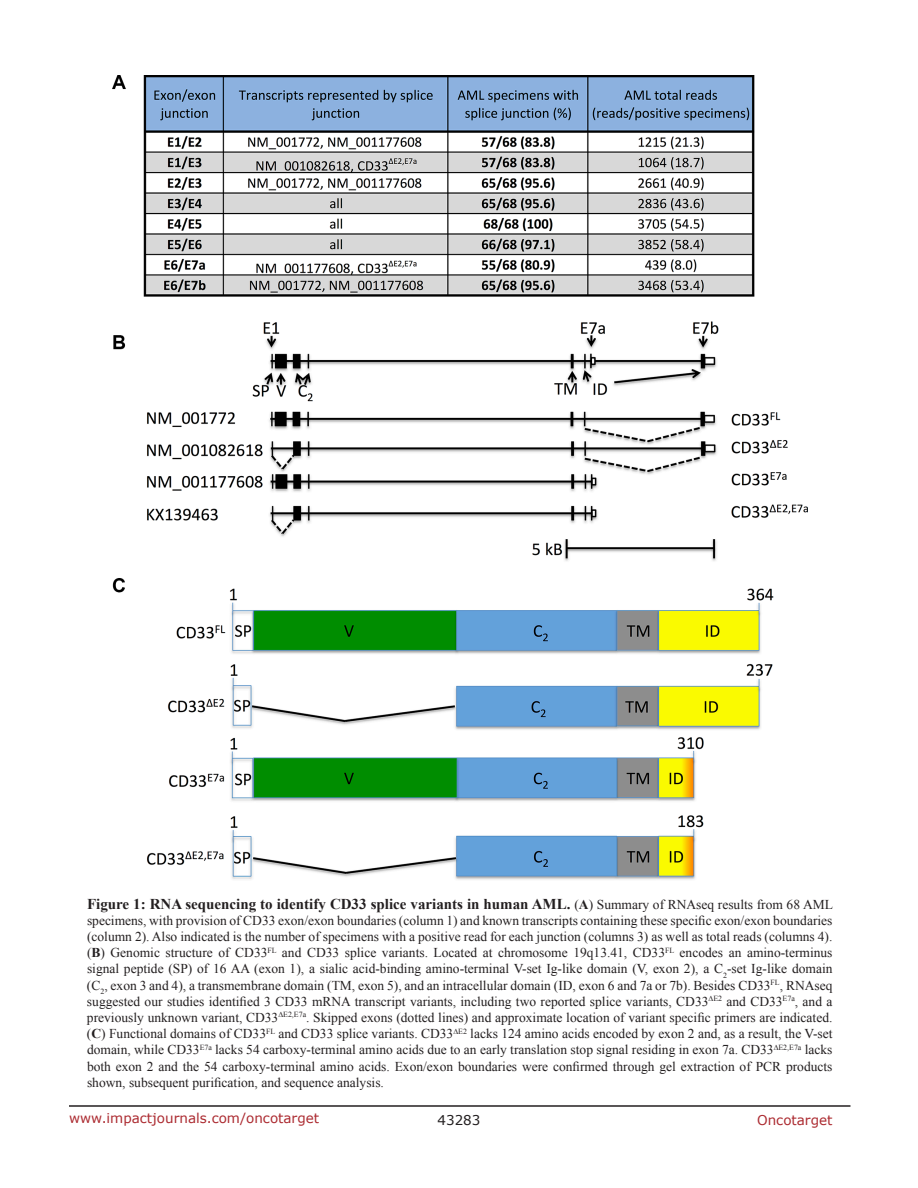
<style>
.page{position:relative;width:918px;height:1188px;background:#fff}
.page>*{position:absolute;margin:0;border:0;box-sizing:border-box;transform-origin:0 0}
.t1{font:700 15px "Times New Roman";color:#231f20}
.t2{font:13.5px/16.2px "Times New Roman";color:#231f20;text-align:justify}
.t3{font:13.5px "Verdana";color:#ac2b31}
.t4{font:13.5px "Verdana";color:#231f20}
.s1{font-weight:400;font-size:13.5px}
.s2{font-size:13.5px}
.s3{font-weight:700}
</style>
<div class="page">
<hr style="left:69px;top:1105px;width:781px;height:2px;background:#231f20">
<img style="left:112px;top:76px;width:695px;height:804px">
<p class="t1" style="left:87px;top:893px;width:748px">Figure 1: RNA sequencing to identify CD33 splice variants in human AML. <span class="s1">(</span><span class="s2">A</span><span class="s1">) Summary of RNAseq results from 68 AML</span></p>
<p class="t2" style="left:87px;top:912px;width:747px">specimens, with provision of CD33 exon/exon boundaries (column 1) and known transcripts containing these specific exon/exon boundaries (column 2). Also indicated is the number of specimens with a positive read for each junction (columns 3) as well as total reads (columns 4). (<span class="s3">B</span>) Genomic structure of CD33<sup>FL</sup> and CD33 splice variants. Located at chromosome 19q13.41, CD33<sup>FL</sup> encodes an amino-terminus signal peptide (SP) of 16 AA (exon 1), a sialic acid-binding amino-terminal V-set Ig-like domain (V, exon 2), a C<sub>2</sub>-set Ig-like domain (C<sub>2</sub>, exon 3 and 4), a transmembrane domain (TM, exon 5), and an intracellular domain (ID, exon 6 and 7a or 7b). Besides CD33<sup>FL</sup>, RNAseq suggested our studies identified 3 CD33 mRNA transcript variants, including two reported splice variants, CD33<sup>∆E2</sup> and CD33<sup>E7a</sup>, and a previously unknown variant, CD33<sup>∆E2,E7a</sup>. Skipped exons (dotted lines) and approximate location of variant specific primers are indicated. (<span class="s3">C</span>) Functional domains of CD33<sup>FL</sup> and CD33 splice variants. CD33<sup>∆E2</sup> lacks 124 amino acids encoded by exon 2 and, as a result, the V-set domain, while CD33<sup>E7a</sup> lacks 54 carboxy-terminal amino acids due to an early translation stop signal residing in exon 7a. CD33<sup>∆E2,E7a</sup> lacks both exon 2 and the 54 carboxy-terminal amino acids. Exon/exon boundaries were confirmed through gel extraction of PCR products shown, subsequent purification, and sequence analysis.</p>
<p class="t3" style="left:69px;top:1109px;width:252px">www.impactjournals.com/oncotarget</p>
<p class="t4" style="left:438px;top:1111px;width:44px">43283</p>
<p class="t3" style="left:757px;top:1111px;width:77px">Oncotarget</p>
</div>
